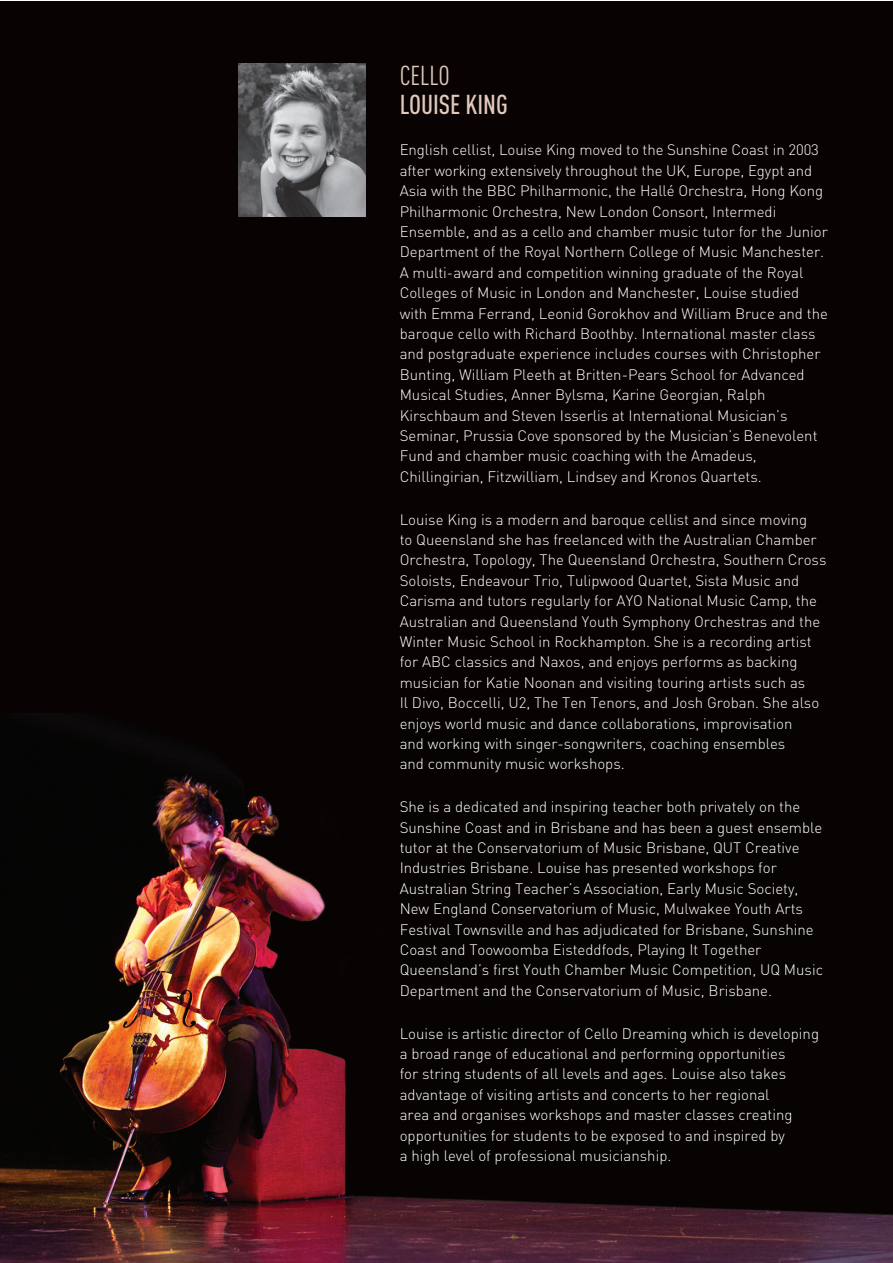
<style>
.page{position:relative;width:893px;height:1263px;background:#fff}
.page>*{position:absolute;margin:0;border:0;box-sizing:border-box;transform-origin:0 0}
.t1{font:500 27px "DIN Cond";color:#e2c9bc}
.t2{font:27px "DIN Cond";color:#e2c9bc}
.t3{font:300 15px/20.4px "DIN";color:#fff}
</style>
<div class="page">
<div style="left:0;top:1px;width:892px;height:1262px;background:#080302"></div>
<img style="left:0;top:774px;width:892px;height:489px">
<img style="left:238px;top:64px;width:128px;height:153px">
<h1 class="t2" style="left:400px;top:60px;width:52px">CELLO</h1>
<h1 class="t1" style="left:400px;top:88px;width:110px">LOUISE KING</h1>
<p class="t3" style="left:400px;top:140px;width:430px">English cellist, Louise King moved to the Sunshine Coast in 2003 after working extensively throughout the UK, Europe, Egypt and Asia with the BBC Philharmonic, the Hallé Orchestra, Hong Kong Philharmonic Orchestra, New London Consort, Intermedi Ensemble, and as a cello and chamber music tutor for the Junior Department of the Royal Northern College of Music Manchester.<br>A multi-award and competition winning graduate of the Royal Colleges of Music in London and Manchester, Louise studied with Emma Ferrand, Leonid Gorokhov and William Bruce and the baroque cello with Richard Boothby. International master class and postgraduate experience includes courses with Christopher Bunting, William Pleeth at Britten-Pears School for Advanced Musical Studies, Anner Bylsma, Karine Georgian, Ralph Kirschbaum and Steven Isserlis at International Musician’s Seminar, Prussia Cove sponsored by the Musician’s Benevolent Fund and chamber music coaching with the Amadeus, Chillingirian, Fitzwilliam, Lindsey and Kronos Quartets.</p>
<p class="t3" style="left:400px;top:509px;width:428px">Louise King is a modern and baroque cellist and since moving<br>to Queensland she has freelanced with the Australian Chamber Orchestra, Topology, The Queensland Orchestra, Southern Cross Soloists, Endeavour Trio, Tulipwood Quartet, Sista Music and Carisma and tutors regularly for AYO National Music Camp, the Australian and Queensland Youth Symphony Orchestras and the Winter Music School in Rockhampton. She is a recording artist for ABC classics and Naxos, and enjoys performs as backing musician for Katie Noonan and visiting touring artists such as<br>Il Divo, Boccelli, U2, The Ten Tenors, and Josh Groban. She also enjoys world music and dance collaborations, improvisation<br>and working with singer-songwriters, coaching ensembles<br>and community music workshops.</p>
<p class="t3" style="left:400px;top:796px;width:425px">She is a dedicated and inspiring teacher both privately on the Sunshine Coast and in Brisbane and has been a guest ensemble tutor at the Conservatorium of Music Brisbane, QUT Creative Industries Brisbane. Louise has presented workshops for Australian String Teacher’s Association, Early Music Society, New England Conservatorium of Music, Mulwakee Youth Arts Festival Townsville and has adjudicated for Brisbane, Sunshine Coast and Toowoomba Eisteddfods, Playing It Together Queensland’s first Youth Chamber Music Competition, UQ Music Department and the Conservatorium of Music, Brisbane.</p>
<p class="t3" style="left:400px;top:1023px;width:421px">Louise is artistic director of Cello Dreaming which is developing a broad range of educational and performing opportunities<br>for string students of all levels and ages. Louise also takes advantage of visiting artists and concerts to her regional<br>area and organises workshops and master classes creating opportunities for students to be exposed to and inspired by<br>a high level of professional musicianship.</p>
</div>
